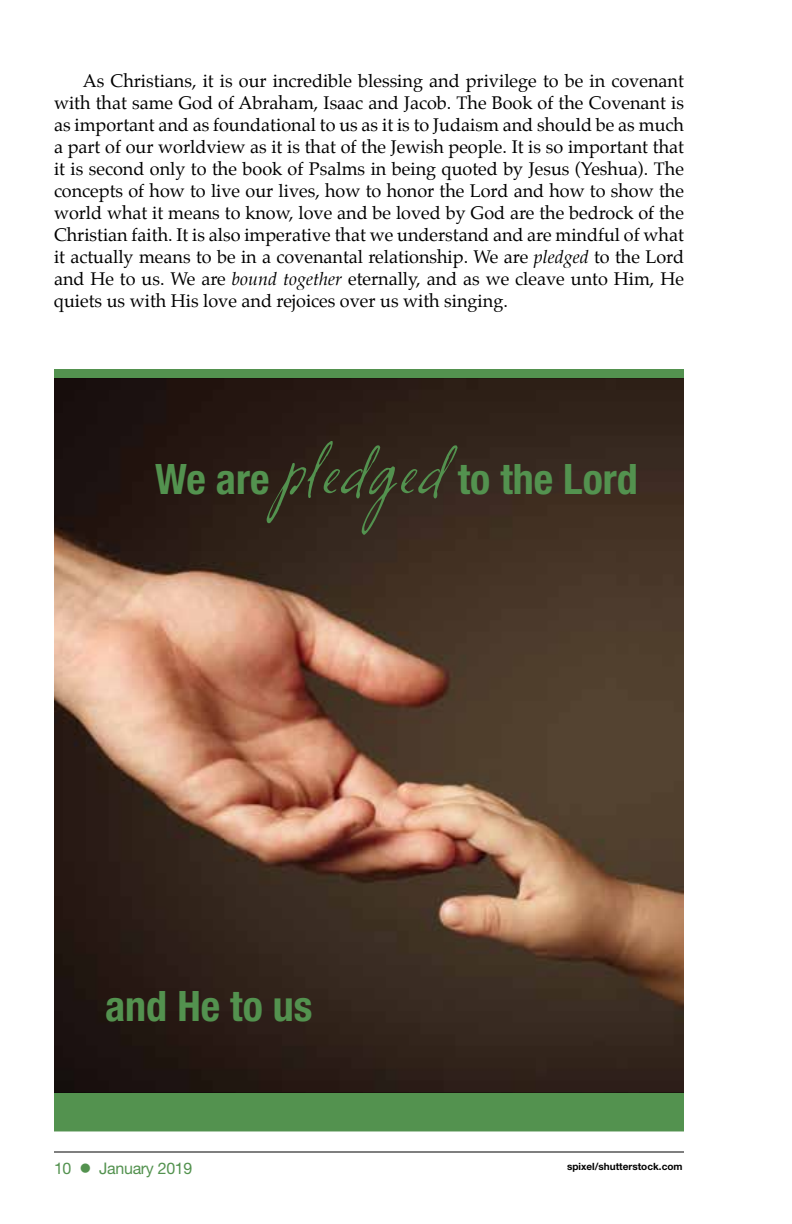
<style>
.page{position:relative;width:792px;height:1224px;background:#fff}
.page>*{position:absolute;margin:0;border:0;box-sizing:border-box;transform-origin:0 0}
.t1{font:700 condensed 42px "Helvetica Neue LT Std";color:#53924f}
.t2{font:18px/22px "Palatino CE";color:#000;text-align:justify}
.t3{font:16px "Helvetica Neue LT Std";letter-spacing:-.02em;color:#53924f}
.t4{font:700 10px "Helvetica Neue LT Std";color:#000}
.s1{font-style:italic}
.s2{font-family:"Airica One PKA";font-weight:400;font-stretch:normal;font-size:58px}
</style>
<div class="page">
<hr style="left:54px;top:1152px;width:630px;height:1px;background:#000">
<img style="left:54px;top:378px;width:630px;height:715px">
<div style="left:54px;top:1093px;width:630px;height:38px;background:#53924f"></div>
<div style="left:54px;top:369px;width:630px;height:9px;background:#53924f"></div>
<p class="t2" style="left:54px;top:71px;width:632px;text-indent:29px">As Christians, it is our incredible blessing and privilege to be in covenant with that same God of Abraham, Isaac and Jacob. The Book of the Covenant is as important and as foundational to us as it is to Judaism and should be as much a part of our worldview as it is that of the Jewish people. It is so important that it is second only to the book of Psalms in being quoted by Jesus (Yeshua). The concepts of how to live our lives, how to honor the Lord and how to show the world what it means to know, love and be loved by God are the bedrock of the Christian faith. It is also imperative that we understand and are mindful of what it actually means to be in a covenantal relationship. We are <span class="s1">pledged</span> to the Lord and He to us. We are <span class="s1">bound together</span> eternally, and as we cleave unto Him, He quiets us with His love and rejoices over us with singing.</p>
<h1 class="t1" style="left:155px;top:453px;width:484px">We are <span class="s2">pledged</span> to the Lord</h1>
<h1 class="t1" style="left:105px;top:980px;width:209px">and He to us</h1>
<p class="t3" style="left:54px;top:1159px;width:140px">10 ● January 2019</p>
<p class="t4" style="left:567px;top:1161px;width:117px">spixel/shutterstock.com</p>
</div>
